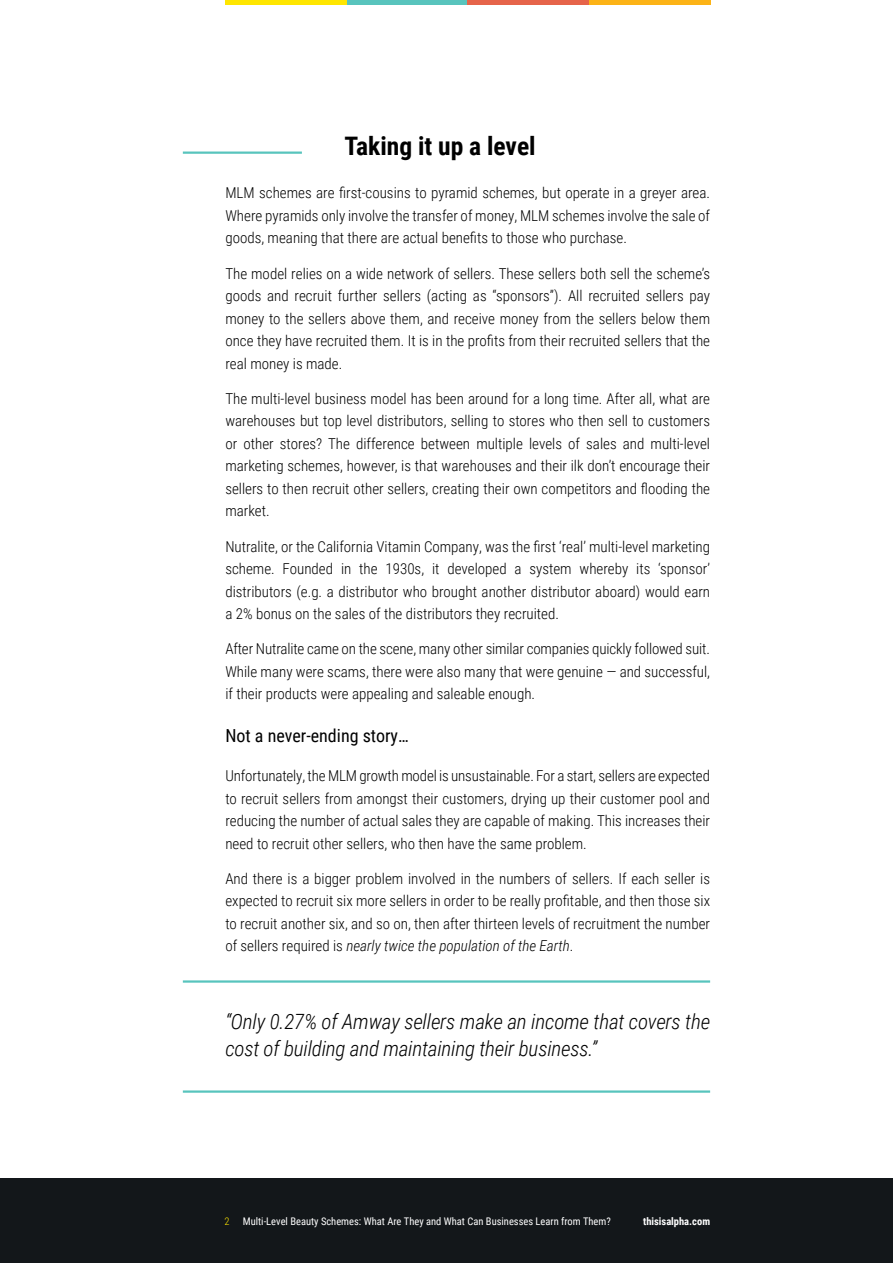
<style>
.page{position:relative;width:893px;height:1263px;background:#fff}
.page>*{position:absolute;margin:0;border:0;box-sizing:border-box;transform-origin:0 0}
.Heading{font:700 25.5px "Roboto Condensed";color:#000}
.Inclusion_Italic{font:italic 300 21px/27px "Roboto Condensed";letter-spacing:-.01em;color:#000}
.Subheading2{font:18px "Roboto Condensed";color:#000}
.Body{font:300 15px/22.5px "Roboto Condensed";color:#000;text-align:justify}
.t1{font:10.5px "Roboto Condensed";color:#fff}
.Footer_Web_Adress{font:700 10.5px "Roboto Condensed";color:#fff}
.t2{font:300 10.5px "Roboto Condensed";color:#ffe600}
.s1{font-style:italic}
</style>
<div class="page">
<hr style="left:183px;top:152px;width:119px;height:2px;background:#58c4bd">
<hr style="left:183px;top:980px;width:527px;height:3px;background:#58c4bd">
<hr style="left:183px;top:1090px;width:527px;height:3px;background:#58c4bd">
<div style="left:0;top:1178px;width:893px;height:85px;background:#13171a"></div>
<hr style="left:346px;top:0;width:122px;height:4px;background:#58c4bd">
<hr style="left:468px;top:0;width:121px;height:4px;background:#e6644a">
<hr style="left:225px;top:0;width:122px;height:4px;background:#ffe600">
<hr style="left:589px;top:0;width:121px;height:4px;background:#fcb316">
<p class="Heading" style="left:344px;top:128px;width:193px">Taking it up a level</p>
<p class="Body" style="left:225px;top:181px;width:486px">MLM schemes are first-cousins to pyramid schemes, but operate in a greyer area.<br>Where pyramids only involve the transfer of money, MLM schemes involve the sale of goods, meaning that there are actual benefits to those who purchase.</p>
<p class="Body" style="left:225px;top:261px;width:486px">The model relies on a wide network of sellers. These sellers both sell the scheme’s goods and recruit further sellers (acting as “sponsors”). All recruited sellers pay money to the sellers above them, and receive money from the sellers below them once they have recruited them. It is in the profits from their recruited sellers that the real money is made.</p>
<p class="Body" style="left:225px;top:387px;width:486px">The multi-level business model has been around for a long time. After all, what are warehouses but top level distributors, selling to stores who then sell to customers or other stores? The difference between multiple levels of sales and multi-level marketing schemes, however, is that warehouses and their ilk don’t encourage their sellers to then recruit other sellers, creating their own competitors and flooding the market.</p>
<p class="Body" style="left:225px;top:534px;width:486px">Nutralite, or the California Vitamin Company, was the first ‘real’ multi-level marketing scheme. Founded in the 1930s, it developed a system whereby its ‘sponsor’ distributors (e.g. a distributor who brought another distributor aboard) would earn a 2% bonus on the sales of the distributors they recruited.</p>
<p class="Body" style="left:225px;top:637px;width:486px">After Nutralite came on the scene, many other similar companies quickly followed suit.<br>While many were scams, there were also many that were genuine — and successful, if their products were appealing and saleable enough.</p>
<p class="Subheading2" style="left:225px;top:723px;width:185px">Not a never-ending story…</p>
<p class="Body" style="left:225px;top:764px;width:486px">Unfortunately, the MLM growth model is unsustainable. For a start, sellers are expected to recruit sellers from amongst their customers, drying up their customer pool and reducing the number of actual sales they are capable of making. This increases their need to recruit other sellers, who then have the same problem.</p>
<p class="Body" style="left:225px;top:867px;width:486px">And there is a bigger problem involved in the numbers of sellers. If each seller is expected to recruit six more sellers in order to be really profitable, and then those six to recruit another six, and so on, then after thirteen levels of recruitment the number of sellers required is <span class="s1">nearly twice the population of the Earth</span>.</p>
<p class="Inclusion_Italic" style="left:225px;top:1008px;width:486px">“Only 0.27% of Amway sellers make an income that covers the cost of building and maintaining their business.”</p>
<p class="t2" style="left:225px;top:1214px;width:7px">2</p>
<p class="t1" style="left:243px;top:1214px;width:369px">Multi-Level Beauty Schemes: What Are They and What Can Businesses Learn from Them?</p>
<p class="Footer_Web_Adress" style="left:643px;top:1214px;width:69px">thisisalpha.com</p>
</div>
